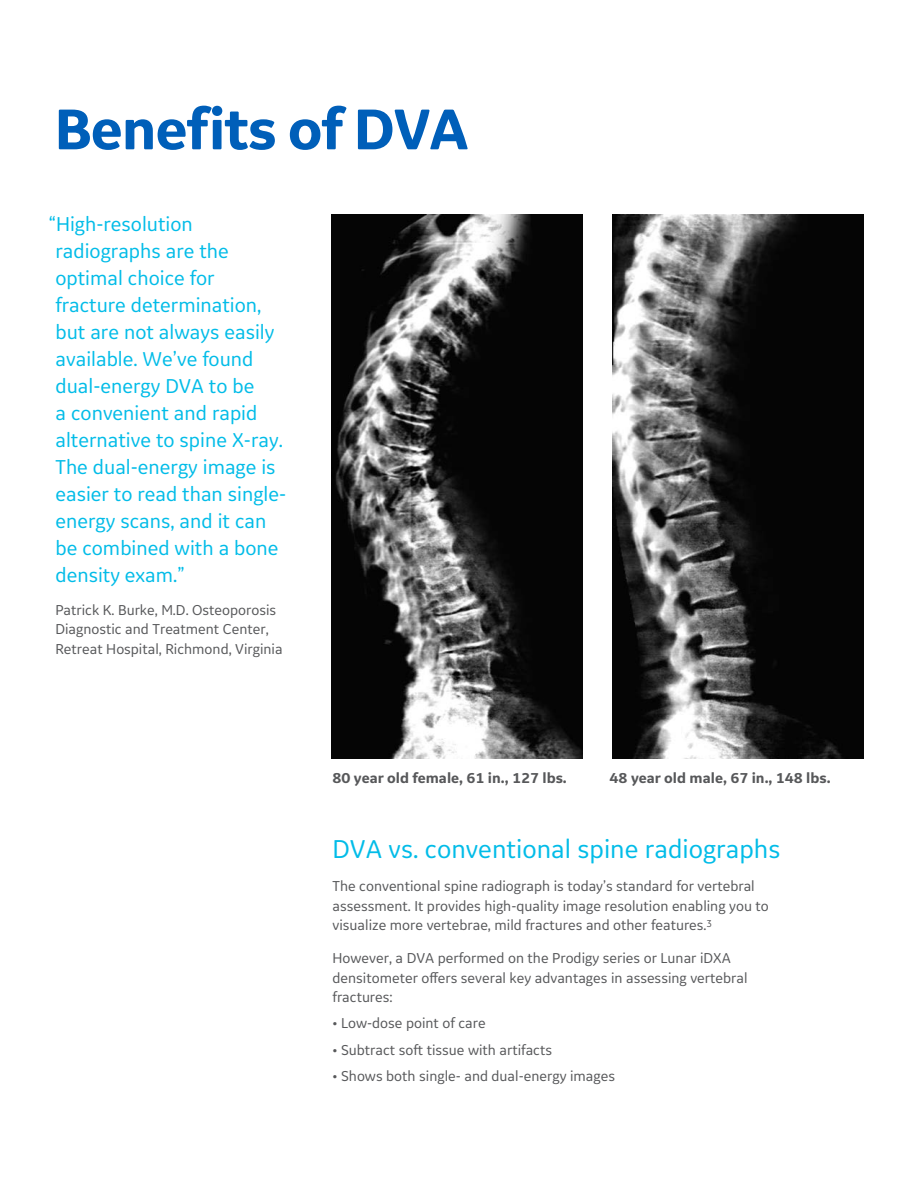
<style>
.page{position:relative;width:918px;height:1188px;background:#fff}
.page>*{position:absolute;margin:0;border:0;box-sizing:border-box;transform-origin:0 0}
.Large_Head{font:700 60px "GE Inspira Sans";letter-spacing:-.02em;color:#005fb9}
.Bullets{font:27px "GE Inspira Sans";color:#02bce8}
.Bullets-2{font:21px/27px "GE Inspira Sans";color:#02bce8}
.Bullets-3{font:15px/19.5px "GE Inspira Sans";color:#57585a}
.Bullets-4{font:700 15px "GE Inspira Sans";color:#57585a}
</style>
<div class="page">
<img style="left:331px;top:215px;width:252px;height:544px">
<img style="left:613px;top:215px;width:251px;height:544px">
<p class="Large_Head" style="left:54px;top:92px;width:416px">Benefits of DVA</p>
<p class="Bullets-2" style="left:56px;top:210px;width:232px;text-indent:-7px">“High-resolution radiographs are the optimal choice for fracture determination, but are not always easily available. We’ve found dual-energy DVA to be<br>a convenient and rapid alternative to spine X-ray.<br>The dual-energy image is easier to read than single&shy;energy scans, and it can be combined with a bone density exam.”</p>
<p class="Bullets-3" style="left:55px;top:600px;width:229px">Patrick K. Burke, M.D. Osteoporosis<br>Diagnostic and Treatment Center,<br>Retreat Hospital, Richmond, Virginia</p>
<p class="Bullets-4" style="left:333px;top:769px;width:236px">80 year old female, 61 in., 127 lbs.</p>
<p class="Bullets-4" style="left:610px;top:769px;width:222px">48 year old male, 67 in., 148 lbs.</p>
<p class="Bullets" style="left:333px;top:832px;width:449px">DVA vs. conventional spine radiographs</p>
<p class="Bullets-3" style="left:333px;top:876px;width:438px">The conventional spine radiograph is today’s standard for vertebral assessment. It provides high-quality image resolution enabling you to visualize more vertebrae, mild fractures and other features.<sup>3</sup></p>
<p class="Bullets-3" style="left:333px;top:948px;width:416px">However, a DVA performed on the Prodigy series or Lunar iDXA densitometer offers several key advantages in assessing vertebral fractures:</p>
<p class="Bullets-3" style="left:333px;top:1013px;width:155px">• Low-dose point of care</p>
<p class="Bullets-3" style="left:333px;top:1039px;width:221px">• Subtract soft tissue with artifacts</p>
<p class="Bullets-3" style="left:333px;top:1066px;width:284px">• Shows both single- and dual-energy images</p>
</div>
